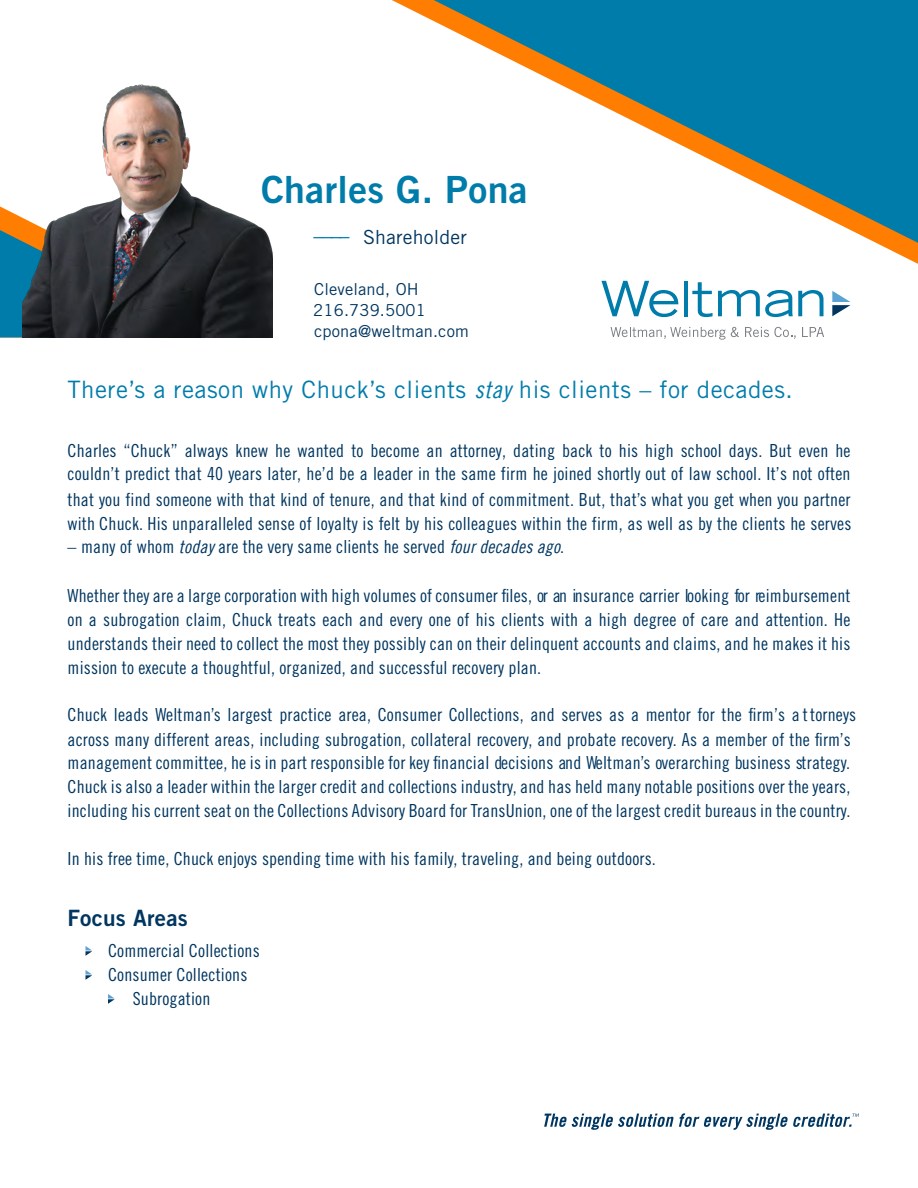
<style>
.page{position:relative;width:918px;height:1188px;background:#fff}
.page>*{position:absolute;margin:0;border:0;box-sizing:border-box;transform-origin:0 0}
.t1{font:37.5px "Trade Gothic LT Std Bd 2";letter-spacing:.01em;color:#007cab}
.t2{font:24px "Trade Gothic LT Std";letter-spacing:.02em;color:#007cab}
.t3{font:22.5px "Trade Gothic LT Std Bd 2";letter-spacing:.01em;color:#003660}
.t4{font:19.5px "Trade Gothic LT Std";letter-spacing:.01em;color:#003660}
.t5{font:18px/24px "Trade Gothic LT Std Cn 18";letter-spacing:.01em;color:#003660}
.t6{font:16.5px/21px "Trade Gothic LT Std";letter-spacing:.01em;color:#003660}
.s1{font-size:24.3px;color:#007cab}
.s2{font-family:"Trade Gothic LT Pro Cn 18 Obl"}
</style>
<div class="page">
<svg style="left:392px;top:0;width:526px;height:264px"></svg>
<svg style="left:434px;top:0;width:484px;height:243px"></svg>
<svg style="left:0;top:206px;width:23px;height:131px;background:#3a818e"></svg>
<img style="left:23px;top:84px;width:250px;height:253px">
<svg style="left:86px;top:946px;width:6px;height:10px"></svg>
<svg style="left:86px;top:970px;width:6px;height:10px"></svg>
<svg style="left:108px;top:994px;width:7px;height:10px"></svg>
<svg style="left:601px;top:281px;width:78px;height:36px"></svg>
<hr style="left:684px;top:281px;width:4px;height:35px;background:#007cab">
<svg style="left:692px;top:282px;width:132px;height:35px"></svg>
<svg style="left:611px;top:327px;width:128px;height:13px"></svg>
<svg style="left:745px;top:327px;width:51px;height:12px"></svg>
<svg style="left:802px;top:327px;width:22px;height:10px"></svg>
<svg style="left:832px;top:291px;width:18px;height:25px"></svg>
<svg style="left:544px;top:1113px;width:315px;height:17px"></svg>
<h1 class="t1" style="left:261px;top:166px;width:268px">Charles G. Pona</h1>
<p class="t4" style="left:314px;top:226px;width:155px"><span class="s1">––––</span> Shareholder</p>
<p class="t6" style="left:313px;top:278px;width:157px">Cleveland, OH<br>216.739.5001 cpona@weltman.com</p>
<h2 class="t2" style="left:68px;top:375px;width:727px">There’s a reason why Chuck’s clients <span class="s2">stay</span> his clients – for decades.</h2>
<p class="t5" style="left:67px;top:439px;width:785px;line-height:23.1px">Charles “Chuck” always knew he wanted to become an attorney, dating back to his high school days. But even he couldn’t predict that 40 years later, he’d be a leader in the same firm he joined shortly out of law school. It’s not often</p>
<p class="t5" style="left:68px;top:487px;width:785px">that you find someone with that kind of tenure, and that kind of commitment. But, that’s what you get when you partner with Chuck. His unparalleled sense of loyalty is felt by his colleagues within the firm, as well as by the clients he serves</p>
<p class="t5" style="left:67px;top:534px;width:498px">– many of whom <span class="s2">today</span> are the very same clients he served <span class="s2">four decades ago</span>.</p>
<p class="t5" style="left:68px;top:583px;width:785px;text-align:justify">Whether they are a large corporation with high volumes of consumer files, or an insurance carrier looking for reimbursement on a subrogation claim, Chuck treats each and every one of his clients with a high degree of care and attention. He understands their need to collect the most they possibly can on their delinquent accounts and claims, and he makes it his mission to execute a thoughtful, organized, and successful recovery plan.</p>
<p class="t5" style="left:68px;top:702px;width:790px">Chuck leads Weltman’s largest practice area, Consumer Collections, and serves as a mentor for the firm’s a t torneys across many different areas, including subrogation, collateral recovery, and probate recovery. As a member of the firm’s management committee, he is in part responsible for key financial decisions and Weltman’s overarching business strategy.<br>Chuck is also a leader within the larger credit and collections industry, and has held many notable positions over the years, including his current seat on the Collections Advisory Board for TransUnion, one of the largest credit bureaus in the country.</p>
<p class="t5" style="left:68px;top:846px;width:590px">In his free time, Chuck enjoys spending time with his family, traveling, and being outdoors.</p>
<p class="t3" style="left:68px;top:904px;width:122px">Focus Areas</p>
<p class="t5" style="left:108px;top:939px;width:153px">Commercial Collections</p>
<p class="t5" style="left:108px;top:963px;width:141px">Consumer Collections</p>
<p class="t5" style="left:133px;top:987px;width:79px">Subrogation</p>
</div>
